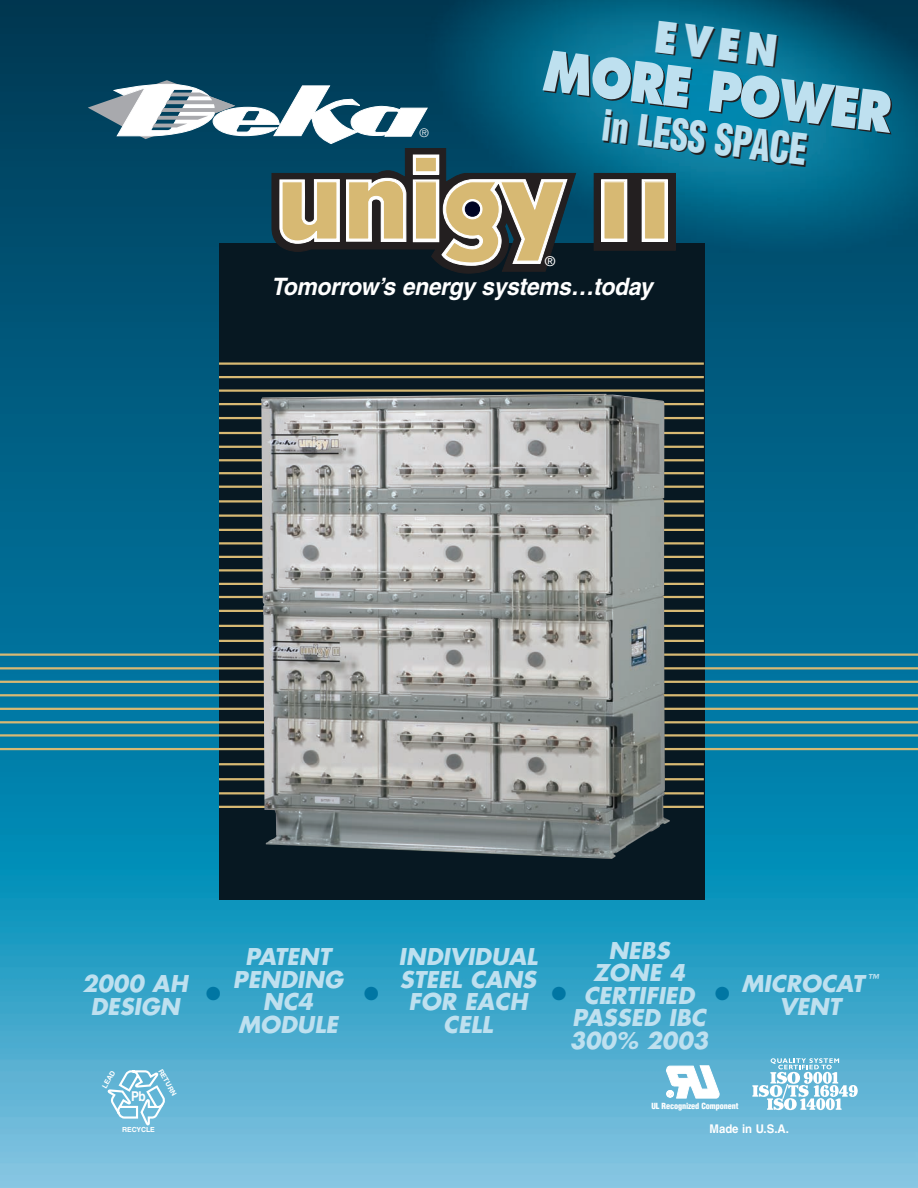
<style>
.page{position:relative;width:918px;height:1188px;background:#fff}
.page>*{position:absolute;margin:0;border:0;box-sizing:border-box;transform-origin:0 0}
.t1{font:800 54px "Futura";color:#bee0ef;scale:.85 1}
.t2{font:900 condensed 42px "Helvetica";color:#bee0ef;scale:.85 1}
.t3{font:800 42px "Futura";color:#bee0ef;scale:.85 1}
.t4{font:900 condensed 36px "Helvetica";color:#0076a3}
.t5{font:italic 700 24px "Helvetica";letter-spacing:-.01em;color:#fff;scale:.95 1}
.t6{font:italic 700 22.5px/22.5px "Futura";color:#bee0ef}
.t7{font:700 13.5px "Helvetica";color:#fff;scale:.88 1}
.t8{font:13.5px "Helvetica";color:#fff}
.t9{font:700 12px "Helvetica";color:#fff;scale:.95 1}
.t10{font:300 11.7px "Helvetica";color:#fff}
.t11{font:9px "Helvetica";color:#fff}
.t12{font:900 condensed 8.25px "Helvetica";letter-spacing:-.015em;color:#fff}
.t13{font:700 7.05px "Helvetica";color:#fff}
</style>
<div class="page">
<img style="left:0;top:0;width:918px;height:1188px">
<div style="left:219px;top:243px;width:486px;height:657px;background:#071822"></div>
<hr style="left:0;top:654px;width:918px;height:2px;background:#d7b973">
<hr style="left:0;top:667px;width:918px;height:2px;background:#d7b973">
<hr style="left:0;top:681px;width:918px;height:2px;background:#d7b973">
<hr style="left:0;top:694px;width:918px;height:2px;background:#d7b973">
<hr style="left:0;top:708px;width:918px;height:2px;background:#d7b973">
<hr style="left:0;top:721px;width:918px;height:2px;background:#d7b973">
<hr style="left:0;top:734px;width:918px;height:3px;background:#d7b973">
<hr style="left:0;top:748px;width:918px;height:2px;background:#d7b973">
<hr style="left:219px;top:640px;width:485px;height:2px;background:#d7b973">
<hr style="left:219px;top:625px;width:485px;height:2px;background:#d7b973">
<hr style="left:219px;top:763px;width:485px;height:2px;background:#d7b973">
<hr style="left:219px;top:778px;width:485px;height:2px;background:#d7b973">
<hr style="left:219px;top:792px;width:485px;height:2px;background:#d7b973">
<hr style="left:219px;top:806px;width:485px;height:2px;background:#d7b973">
<hr style="left:219px;top:610px;width:485px;height:2px;background:#d7b973">
<hr style="left:219px;top:596px;width:485px;height:2px;background:#d7b973">
<hr style="left:219px;top:583px;width:485px;height:2px;background:#d7b973">
<hr style="left:219px;top:569px;width:485px;height:3px;background:#d7b973">
<hr style="left:219px;top:556px;width:485px;height:2px;background:#d7b973">
<hr style="left:219px;top:542px;width:485px;height:2px;background:#d7b973">
<hr style="left:219px;top:529px;width:485px;height:2px;background:#d7b973">
<hr style="left:219px;top:514px;width:485px;height:3px;background:#d7b973">
<hr style="left:219px;top:500px;width:485px;height:3px;background:#d7b973">
<hr style="left:219px;top:486px;width:485px;height:2px;background:#d7b973">
<hr style="left:219px;top:472px;width:485px;height:2px;background:#d7b973">
<hr style="left:219px;top:459px;width:485px;height:2px;background:#d7b973">
<hr style="left:219px;top:446px;width:485px;height:2px;background:#d7b973">
<hr style="left:219px;top:432px;width:485px;height:2px;background:#d7b973">
<hr style="left:219px;top:417px;width:485px;height:2px;background:#d7b973">
<hr style="left:219px;top:403px;width:485px;height:2px;background:#d7b973">
<hr style="left:219px;top:389px;width:485px;height:3px;background:#d7b973">
<hr style="left:219px;top:376px;width:485px;height:2px;background:#d7b973">
<hr style="left:219px;top:362px;width:485px;height:3px;background:#d7b973">
<img style="left:261px;top:394px;width:409px;height:465px">
<div style="left:594px;top:173px;width:41px;height:77px;background:#231f20"></div>
<div style="left:602px;top:180px;width:25px;height:61px;background:#fff"></div>
<div style="left:601px;top:180px;width:26px;height:62px;border:1px solid #fff"></div>
<svg style="left:88px;top:80px;width:488px;height:194px"></svg>
<div style="left:604px;top:182px;width:20px;height:57px;background:#d7b973"></div>
<div style="left:604px;top:182px;width:21px;height:57px;border:1px solid #fff"></div>
<div style="left:635px;top:173px;width:40px;height:77px;background:#231f20"></div>
<div style="left:642px;top:180px;width:25px;height:61px;background:#fff"></div>
<div style="left:642px;top:180px;width:25px;height:62px;border:1px solid #fff"></div>
<div style="left:645px;top:182px;width:20px;height:57px;background:#d7b973"></div>
<div style="left:644px;top:182px;width:21px;height:57px;border:1px solid #fff"></div>
<svg style="left:666px;top:1065px;width:54px;height:35px"></svg>
<svg style="left:752px;top:1058px;width:106px;height:52px"></svg>
<svg style="left:106px;top:1069px;width:59px;height:56px"></svg>
<p class="t10" style="left:420px;top:129px;width:11px">®</p>
<h2 class="t3" style="left:657px;top:18px;width:146px;rotate:7deg">EVEN</h2>
<h1 class="t1" style="left:546px;top:47px;width:414px;rotate:7deg">MORE POWER</h1>
<h2 class="t2" style="left:604px;top:109px;width:245px;rotate:7deg">in LESS SPACE</h2>
<p class="t8" style="left:545px;top:256px;width:11px">®</p>
<p class="t5" style="left:271px;top:278px;width:403px">Tomorrow’s energy systems…today</p>
<p class="t6" style="left:245px;top:948px;width:87px">PATENT</p>
<p class="t6" style="left:399px;top:948px;width:140px">INDIVIDUAL</p>
<p class="t6" style="left:608px;top:941px;width:63px">NEBS</p>
<p class="t6" style="left:82px;top:975px;width:107px">2000 AH</p>
<p class="t6" style="left:233px;top:970px;width:112px">PENDING</p>
<p class="t6" style="left:400px;top:970px;width:138px">STEEL CANS</p>
<p class="t6" style="left:593px;top:963px;width:93px">ZONE 4</p>
<p class="t6" style="left:90px;top:997px;width:91px">DESIGN</p>
<p class="t6" style="left:263px;top:993px;width:52px">NC4</p>
<p class="t6" style="left:409px;top:993px;width:120px">FOR EACH</p>
<p class="t6" style="left:584px;top:986px;width:112px">CERTIFIED</p>
<h3 class="t4" style="left:206px;top:980px;width:17px">•</h3>
<h3 class="t4" style="left:364px;top:980px;width:17px">•</h3>
<h3 class="t4" style="left:551px;top:980px;width:17px">•</h3>
<h3 class="t4" style="left:715px;top:980px;width:17px">•</h3>
<p class="t6" style="left:238px;top:1015px;width:102px">MODULE</p>
<p class="t6" style="left:443px;top:1015px;width:51px">CELL</p>
<p class="t6" style="left:570px;top:1008px;width:140px">PASSED IBC<br>300% 2003</p>
<p class="t6" style="left:742px;top:975px;width:138px">MICROCAT <sup>™</sup></p>
<p class="t6" style="left:779px;top:997px;width:63px">VENT</p>
<p class="t13" style="left:102px;top:1086px;width:19px;rotate:-60deg">LEAD</p>
<p class="t7" style="left:131px;top:1091px;width:18px">Pb</p>
<p class="t13" style="left:162px;top:1068px;width:29px;rotate:60deg">RETURN</p>
<p class="t13" style="left:122px;top:1126px;width:34px">RECYCLE</p>
<p class="t11" style="left:667px;top:1091px;width:8px">®</p>
<p class="t12" style="left:651px;top:1103px;width:89px">UL Recognized Component</p>
<p class="t9" style="left:710px;top:1124px;width:85px">Made in U.S.A.</p>
</div>
